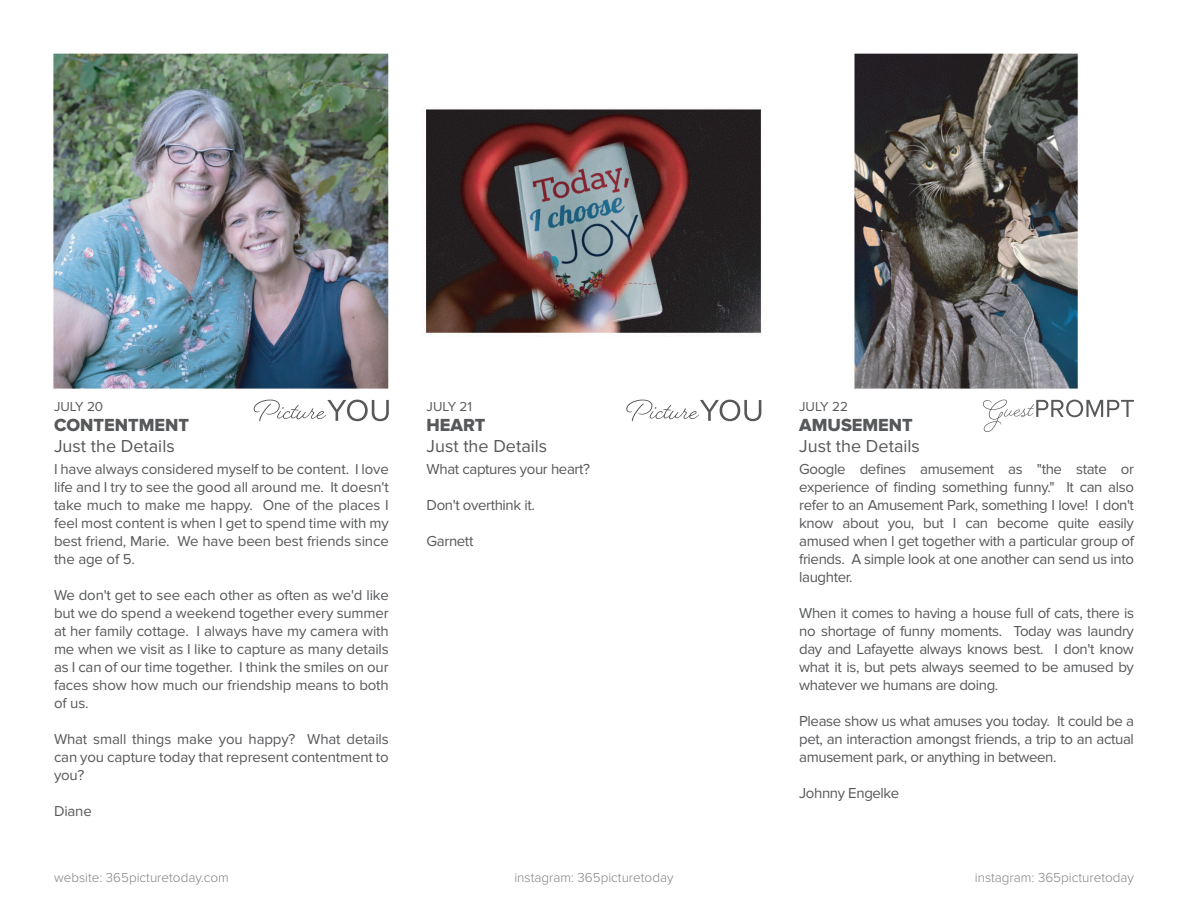
<style>
.page{position:relative;width:1188px;height:918px;background:#fff}
.page>*{position:absolute;margin:0;border:0;box-sizing:border-box;transform-origin:0 0}
.t1{font:18.15px "Proxima Nova Extrabld";color:#57585a}
.t2{font:18px "Proxima Nova";color:#57585a}
.t3{font:15px/18px "Proxima Nova";letter-spacing:-.025em;color:#57585a;text-align:justify}
.t4{font:14.85px/18px "Proxima Nova";letter-spacing:-.01em;color:#57585a;text-align:justify}
.t5{font:300 13.5px "Proxima Nova";color:#808285}
.t6{font:13.5px "Proxima Nova";color:#57585a}
</style>
<div class="page">
<img style="left:53px;top:53px;width:1081px;height:369px">
<svg style="left:983px;top:400px;width:151px;height:32px"></svg>
<svg style="left:254px;top:400px;width:135px;height:21px"></svg>
<svg style="left:626px;top:400px;width:135px;height:21px"></svg>
<p class="t6" style="left:54px;top:399px;width:51px">JULY 20</p>
<p class="t1" style="left:54px;top:414px;width:136px">CONTENTMENT</p>
<p class="t4" style="left:54px;top:461px;width:336px">I have always considered myself to be content. I love life and I try to see the good all around me. It doesn't take much to make me happy. One of the places I feel most content is when I get to spend time with my best friend, Marie. We have been best friends since the age of 5.</p>
<p class="t4" style="left:54px;top:587px;width:336px">We don't get to see each other as often as we'd like but we do spend a weekend together every summer at her family cottage. I always have my camera with me when we visit as I like to capture as many details as I can of our time together. I think the smiles on our faces show how much our friendship means to both of us.</p>
<p class="t4" style="left:54px;top:731px;width:336px">What small things make you happy? What details can you capture today that represent contentment to you?</p>
<p class="t4" style="left:54px;top:803px;width:39px">Diane</p>
<p class="t6" style="left:799px;top:399px;width:50px">JULY 22</p>
<p class="t1" style="left:799px;top:414px;width:115px">AMUSEMENT</p>
<p class="t6" style="left:427px;top:399px;width:47px">JULY 21</p>
<p class="t1" style="left:427px;top:414px;width:60px">HEART</p>
<p class="t2" style="left:54px;top:436px;width:122px">Just the Details</p>
<p class="t2" style="left:427px;top:436px;width:122px">Just the Details</p>
<p class="t2" style="left:799px;top:436px;width:122px">Just the Details</p>
<p class="t3" style="left:799px;top:461px;width:336px">Google defines amusement as "the state or experience of finding something funny." It can also refer to an Amusement Park, something I love! I don't know about you, but I can become quite easily amused when I get together with a particular group of friends. A simple look at one another can send us into laughter.</p>
<p class="t3" style="left:799px;top:605px;width:336px">When it comes to having a house full of cats, there is no shortage of funny moments. Today was laundry day and Lafayette always knows best. I don't know what it is, but pets always seemed to be amused by whatever we humans are doing.</p>
<p class="t3" style="left:799px;top:713px;width:336px">Please show us what amuses you today. It could be a pet, an interaction amongst friends, a trip to an actual amusement park, or anything in between.</p>
<p class="t3" style="left:799px;top:785px;width:102px">Johnny Engelke</p>
<p class="t3" style="left:427px;top:461px;width:165px">What captures your heart?</p>
<p class="t3" style="left:427px;top:497px;width:110px">Don't overthink it.</p>
<p class="t3" style="left:427px;top:533px;width:48px">Garnett</p>
<p class="t5" style="left:54px;top:869px;width:176px">website: 365picturetoday.com</p>
<p class="t5" style="left:514px;top:869px;width:161px">instagram: 365picturetoday</p>
<p class="t5" style="left:975px;top:869px;width:161px">instagram: 365picturetoday</p>
</div>
